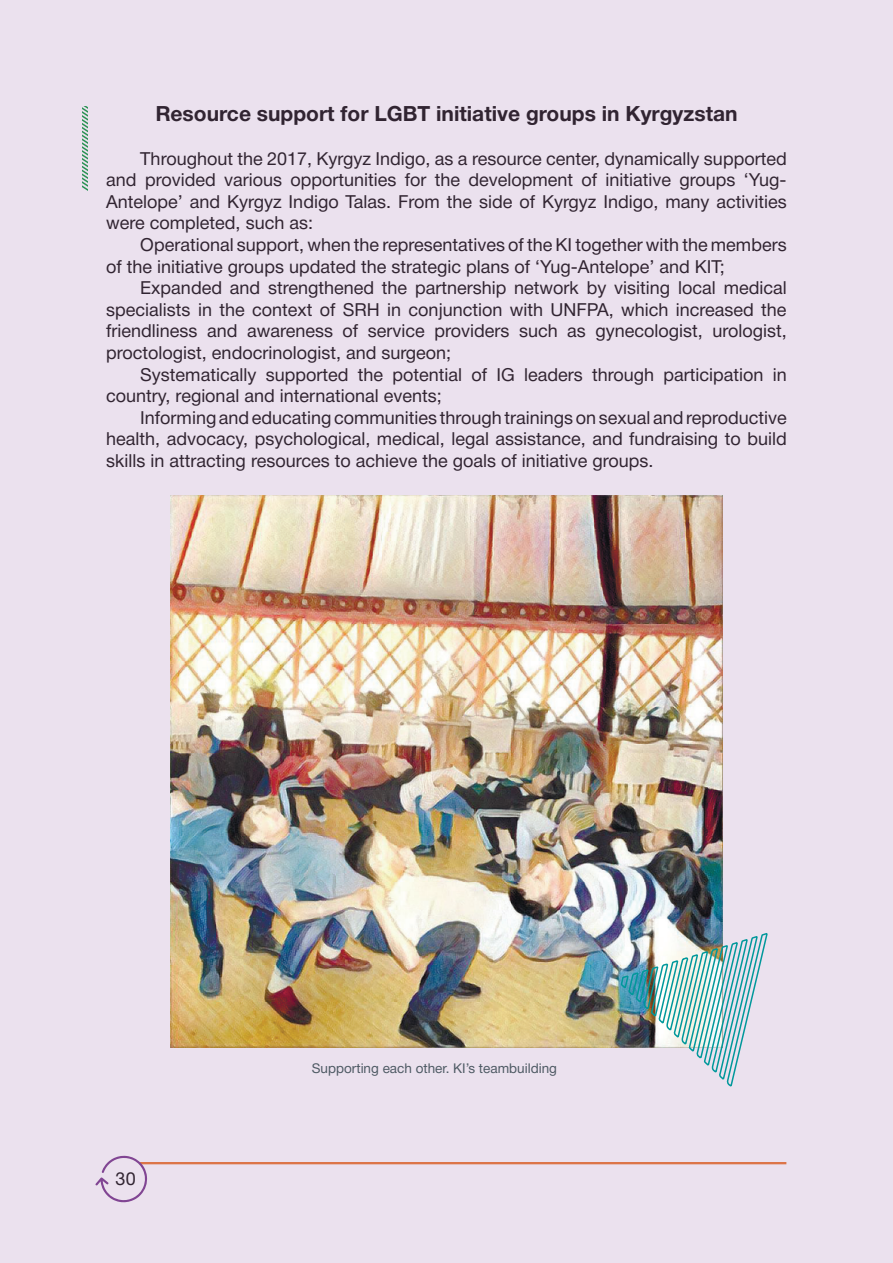
<style>
.page{position:relative;width:893px;height:1263px;background:#ebe1ee}
.page>*{position:absolute;margin:0;border:0;box-sizing:border-box;transform-origin:0 0}
.t1{font:700 21px "Helvetica Neue Cyr";color:#231f20}
.t2{font:18px/21.6px "Helvetica Neue Cyr";color:#231f20;text-align:justify}
.t3{font:13.5px "Helvetica Neue Cyr";color:#4d5963}
</style>
<div class="page">
<img style="left:170px;top:495px;width:553px;height:553px">
<img style="left:619px;top:932px;width:149px;height:155px">
<p class="t1" style="left:155px;top:102px;width:584px">Resource support for LGBT initiative groups in Kyrgyzstan</p>
<p class="t2" style="left:106px;top:148px;width:682px;text-indent:34px">Throughout the 2017, Kyrgyz Indigo, as a resource center, dynamically supported and provided various opportunities for the development of initiative groups ‘Yug-Antelope’ and Kyrgyz Indigo Talas. From the side of Kyrgyz Indigo, many activities were completed, such as:</p>
<p class="t2" style="left:106px;top:234px;width:682px;text-indent:34px">Operational support, when the representatives of the KI together with the members of the initiative groups updated the strategic plans of ‘Yug-Antelope’ and KIT;</p>
<p class="t2" style="left:106px;top:277px;width:682px;text-indent:34px">Expanded and strengthened the partnership network by visiting local medical specialists in the context of SRH in conjunction with UNFPA, which increased the friendliness and awareness of service providers such as gynecologist, urologist, proctologist, endocrinologist, and surgeon;</p>
<p class="t2" style="left:106px;top:364px;width:682px;text-indent:34px">Systematically supported the potential of IG leaders through participation in country, regional and international events;</p>
<p class="t2" style="left:106px;top:407px;width:682px;text-indent:34px">Informing and educating communities through trainings on sexual and reproductive health, advocacy, psychological, medical, legal assistance, and fundraising to build skills in attracting resources to achieve the goals of initiative groups.</p>
<p class="t2" style="left:116px;top:1168px;width:22px">30</p>
<p class="t3" style="left:312px;top:1060px;width:247px">Supporting each other. KI’s teambuilding</p>
</div>
